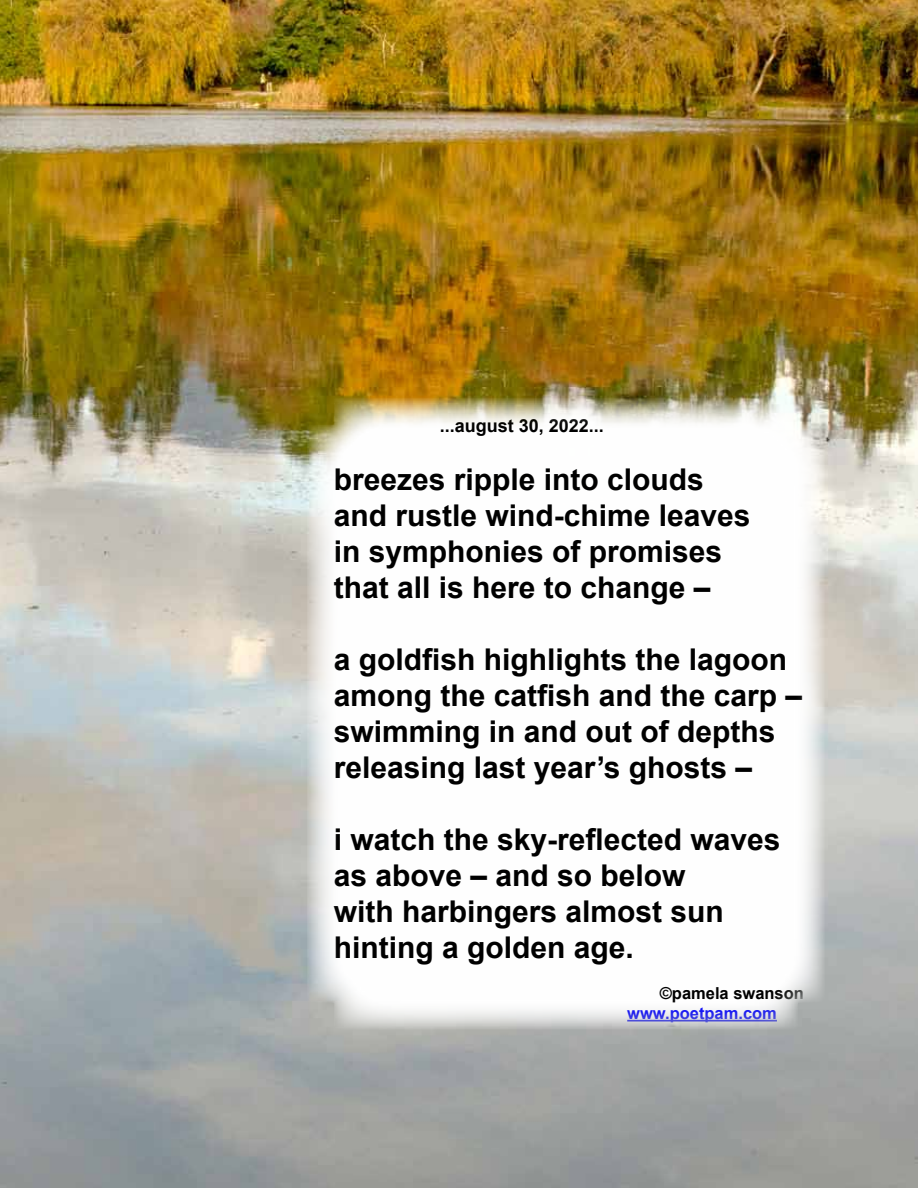
<style>
.page{position:relative;width:918px;height:1188px;background:#fff}
.page>*{position:absolute;margin:0;border:0;box-sizing:border-box;transform-origin:0 0}
.t1{font:700 30px/36px "Arial";color:#000}
.t2{font:700 18px "Arial";color:#000}
.t3{font:700 16.5px "Arial";color:#00f}
.t4{font:700 16.5px "Arial";color:#000}
</style>
<div class="page">
<img style="left:0;top:0;width:918px;height:1188px">
<svg style="left:307px;top:397px;width:518px;height:633px"></svg>
<hr style="left:627px;top:1020px;width:150px;height:2px;background:#00f">
<p class="t2" style="left:440px;top:413px;width:166px">...august 30, 2022...</p>
<p class="t1" style="left:334px;top:462px;width:418px">breezes ripple into clouds and rustle wind-chime leaves in symphonies of promises that all is here to change –</p>
<p class="t1" style="left:334px;top:642px;width:470px">a goldfish highlights the lagoon among the catfish and the carp – swimming in and out of depths releasing last year’s ghosts –</p>
<p class="t1" style="left:334px;top:822px;width:448px">i watch the sky-reflected waves as above – and so below<br>with harbingers almost sun hinting a golden age.</p>
<p class="t4" style="left:660px;top:982px;width:146px">©pamela swanson</p>
<p class="t3" style="left:627px;top:1002px;width:151px">www.poetpam.com</p>
</div>
